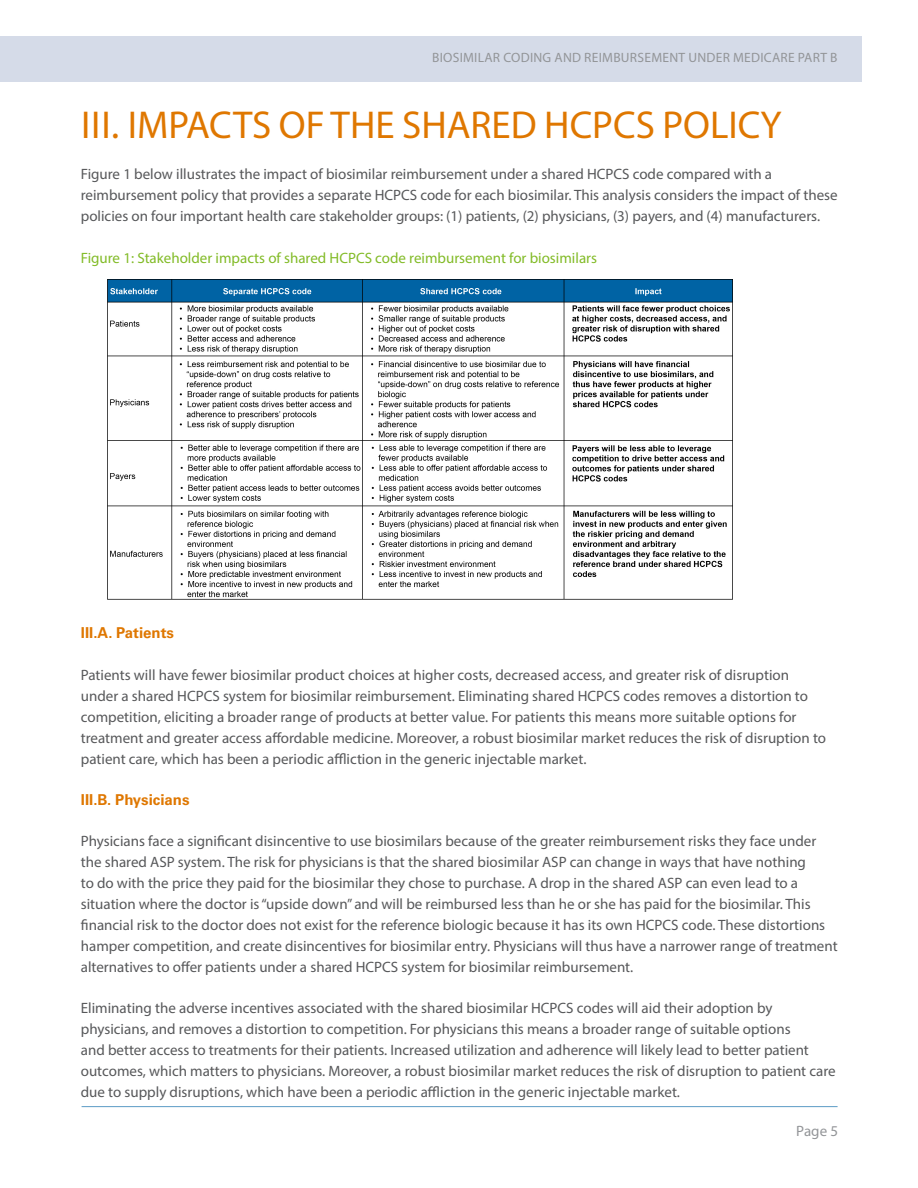
<style>
.page{position:relative;width:918px;height:1188px;background:#fff}
.page>*{position:absolute;margin:0;border:0;box-sizing:border-box;transform-origin:0 0}
.Body_Text_-_Left{font:39px "Myriad Pro";color:#df7700}
.Body_Text_-_Left-2{font:15px/21px "Myriad Pro";color:#57585a}
.Body_Text_-_Left-3{font:15px "Myriad Pro";color:#82bb27}
.Body_Text_-_Left-4{font:700 15px "Univers LT Std";color:#df7700}
.t1{font:15px "Myriad Pro";color:#939598}
.t2{font:13.5px "Myriad Pro";letter-spacing:.02em;color:#939598}
</style>
<div class="page">
<div style="left:0;top:37px;width:862px;height:45px;background:#d5dbe8"></div>
<hr style="left:82px;top:1106px;width:756px;height:1px;background:#5c9bc5">
<img style="left:108px;top:280px;width:624px;height:320px">
<p class="t2" style="left:432px;top:49px;width:407px">BIOSIMILAR CODING AND REIMBURSEMENT UNDER MEDICARE PART B</p>
<p class="Body_Text_-_Left" style="left:81px;top:101px;width:702px">III. IMPACTS OF THE SHARED HCPCS POLICY</p>
<p class="Body_Text_-_Left-2" style="left:81px;top:163px;width:758px">Figure 1 below illustrates the impact of biosimilar reimbursement under a shared HCPCS code compared with a reimbursement policy that provides a separate HCPCS code for each biosimilar. This analysis considers the impact of these policies on four important health care stakeholder groups: (1) patients, (2) physicians, (3) payers, and (4) manufacturers.</p>
<p class="Body_Text_-_Left-3" style="left:81px;top:248px;width:518px">Figure 1: Stakeholder impacts of shared HCPCS code reimbursement for biosimilars</p>
<p class="Body_Text_-_Left-4" style="left:81px;top:624px;width:95px">III.A. Patients</p>
<p class="Body_Text_-_Left-2" style="left:81px;top:664px;width:747px">Patients will have fewer biosimilar product choices at higher costs, decreased access, and greater risk of disruption under a shared HCPCS system for biosimilar reimbursement. Eliminating shared HCPCS codes removes a distortion to competition, eliciting a broader range of products at better value. For patients this means more suitable options for treatment and greater access affordable medicine. Moreover, a robust biosimilar market reduces the risk of disruption to patient care, which has been a periodic affliction in the generic injectable market.</p>
<p class="Body_Text_-_Left-4" style="left:81px;top:791px;width:110px">III.B. Physicians</p>
<p class="Body_Text_-_Left-2" style="left:81px;top:830px;width:758px">Physicians face a significant disincentive to use biosimilars because of the greater reimbursement risks they face under the shared ASP system. The risk for physicians is that the shared biosimilar ASP can change in ways that have nothing<br>to do with the price they paid for the biosimilar they chose to purchase. A drop in the shared ASP can even lead to a situation where the doctor is “upside down” and will be reimbursed less than he or she has paid for the biosimilar. This financial risk to the doctor does not exist for the reference biologic because it has its own HCPCS code. These distortions hamper competition, and create disincentives for biosimilar entry. Physicians will thus have a narrower range of treatment alternatives to offer patients under a shared HCPCS system for biosimilar reimbursement.</p>
<p class="Body_Text_-_Left-2" style="left:81px;top:997px;width:756px">Eliminating the adverse incentives associated with the shared biosimilar HCPCS codes will aid their adoption by physicians, and removes a distortion to competition. For physicians this means a broader range of suitable options<br>and better access to treatments for their patients. Increased utilization and adherence will likely lead to better patient outcomes, which matters to physicians. Moreover, a robust biosimilar market reduces the risk of disruption to patient care due to supply disruptions, which have been a periodic affliction in the generic injectable market.</p>
<p class="t1" style="left:796px;top:1122px;width:43px">Page 5</p>
</div>
